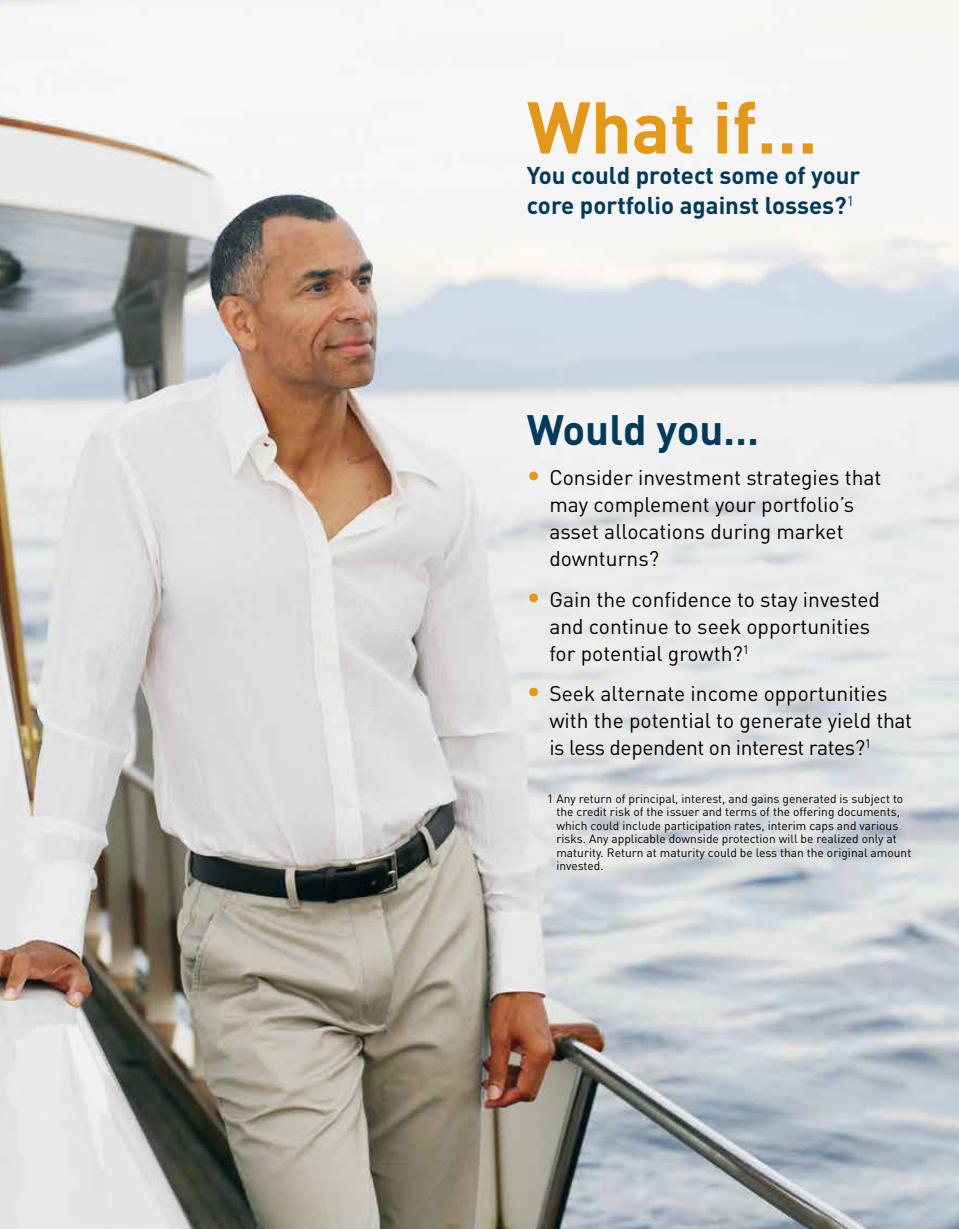
<style>
.page{position:relative;width:959px;height:1229px;background:#fff}
.page>*{position:absolute;margin:0;border:0;box-sizing:border-box;transform-origin:0 0}
.t1{font:700 72px "DINOT";color:#e39917}
.t2{font:700 42px "DINOT";color:#003a5d}
.t3{font:700 24px/30px "DINOT";color:#003a5d}
.t4{font:21px/27px "DINOT";color:#000}
.t5{font:12px/13.5px "DINOT";color:#000}
.s1{font-weight:500;font-size:27px;color:#e39917}
</style>
<div class="page">
<img style="left:0;top:0;width:958px;height:1228px">
<h1 class="t1" style="left:527px;top:79px;width:292px">What if…</h1>
<h3 class="t3" style="left:527px;top:159px;width:335px">You could protect some of your core portfolio against losses?<sup>1</sup></h3>
<h2 class="t2" style="left:527px;top:401px;width:234px">Would you…</h2>
<h3 class="t4" style="left:549px;top:463px;width:333px;text-indent:-22px"><span class="s1">•</span> Consider investment strategies that may complement your portfolio’s asset allocations during market downturns?</h3>
<h3 class="t4" style="left:549px;top:585px;width:332px;text-indent:-22px"><span class="s1">•</span> Gain the confidence to stay invested and continue to seek opportunities for potential growth?<sup>1</sup></h3>
<h3 class="t4" style="left:549px;top:679px;width:364px;text-indent:-22px"><span class="s1">•</span> Seek alternate income opportunities with the potential to generate yield that is less dependent on interest rates?<sup>1</sup></h3>
<p class="t5" style="left:556px;top:791px;width:356px;text-indent:-9px">1 Any return of principal, interest, and gains generated is subject to the credit risk of the issuer and terms of the offering documents, which could include participation rates, interim caps and various risks. Any applicable downside protection will be realized only at maturity. Return at maturity could be less than the original amount invested.</p>
</div>
